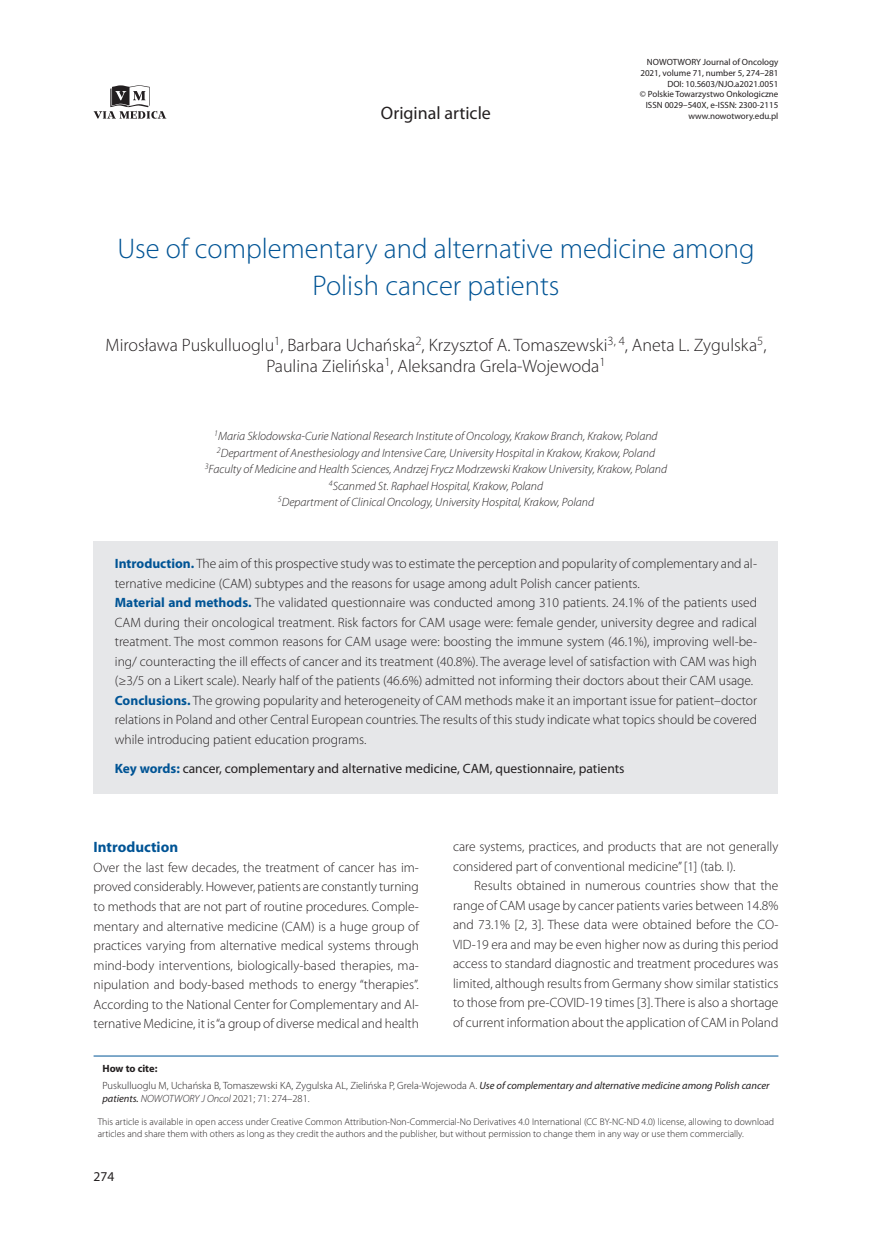
<style>
.page{position:relative;width:872px;height:1234px;background:#fff}
.page>*{position:absolute;margin:0;border:0;box-sizing:border-box;transform-origin:0 0}
._01_-_Tytuł_artykułu{font:300 28.5px/37.5px "Myriad Pro";color:#005495;text-align:center}
._02_-_Autor_artykułu{font:300 18px/21.6px "Myriad Pro";color:#231f20;text-align:center}
.t1{font:18px "Myriad Pro";color:#231f20}
._07_-_Srodtytul_1{font:700 15px "Myriad Pro";color:#005495}
._04_-_Streszczenie{font:300 13.5px/19.5px "Myriad Pro";color:#231f20;text-align:justify}
._08_-_Tekst_bez_wcie{font:300 13.5px/19.5px "Myriad Pro";color:#231f20;text-align:justify}
._08_-_Tekst{font:300 13.5px/19.5px "Myriad Pro";color:#231f20;text-align:justify}
._05_-_Streszczenie_s{font:13.5px "Myriad Pro";color:#231f20}
._00_-_Praca{font:italic 300 12px/16.5px "Myriad Pro";color:#231f20;text-align:center}
._00_-_Praca_ostatnia{font:italic 300 12px "Myriad Pro";color:#231f20}
._05_-_Tekst_ramka{font:300 10.5px/12.6px "Myriad Pro";color:#231f20}
._05_-_Tekst_ramka-2{font:700 10.5px "Myriad Pro";letter-spacing:-.005em;color:#231f20}
.t2{font:300 9.75px/11.7px "Myriad Pro";color:#231f20}
.t3{font:9px/10.8px "Myriad Pro";color:#231f20;text-align:right}
.s1{font-weight:700;color:#005495}
.s2{font-weight:400;font-style:italic}
.s3{font-style:italic}
</style>
<div class="page">
<svg style="left:94px;top:85px;width:72px;height:34px"></svg>
<div style="left:94px;top:541px;width:684px;height:58px;background:#e6e7e9"></div>
<div style="left:94px;top:580px;width:684px;height:117px;background:#e6e7e9"></div>
<div style="left:94px;top:677px;width:684px;height:78px;background:#e6e7e9"></div>
<div style="left:94px;top:754px;width:684px;height:39px;background:#e6e7e9"></div>
<hr style="left:94px;top:1055px;width:684px;height:1px;background:#005495">
<h2 class="t1" style="left:381px;top:102px;width:111px">Original article</h2>
<p class="t3" style="left:640px;top:56px;width:140px">NOWOTWORY Journal of Oncology<br>2021, volume 71, number 5, 274–281<br>DOI: 10.5603/NJO.a2021.0051<br>© Polskie Towarzystwo Onkologiczne<br>ISSN 0029–540X, e-ISSN: 2300-2115 www.nowotwory.edu.pl</p>
<p class="_01_-_Tytuł_artykułu" style="left:117px;top:229px;width:639px">Use of complementary and alternative medicine among<br>Polish cancer patients</p>
<p class="_02_-_Autor_artykułu" style="left:105px;top:334px;width:662px">Mirosława Puskulluoglu<sup>1</sup>, Barbara Uchańska<sup>2</sup>, Krzysztof A. Tomaszewski<sup>3,</sup> <sup>4</sup>, Aneta L. Zygulska<sup>5</sup>,<br>Paulina Zielińska<sup>1</sup>, Aleksandra Grela-Wojewoda<sup>1</sup></p>
<p class="_00_-_Praca" style="left:214px;top:427px;width:445px"><sup>1</sup>Maria Sklodowska-Curie National Research Institute of Oncology, Krakow Branch, Krakow, Poland</p>
<p class="_00_-_Praca" style="left:217px;top:444px;width:439px"><sup>2</sup>Department of Anesthesiology and Intensive Care, University Hospital in Krakow, Krakow, Poland</p>
<p class="_00_-_Praca" style="left:205px;top:460px;width:464px"><sup>3</sup>Faculty of Medicine and Health Sciences, Andrzej Frycz Modrzewski Krakow University, Krakow, Poland<br><sup>4</sup>Scanmed St. Raphael Hospital, Krakow, Poland</p>
<p class="_00_-_Praca_ostatnia" style="left:278px;top:494px;width:318px"><sup>5</sup>Department of Clinical Oncology, University Hospital, Krakow, Poland</p>
<p class="_04_-_Streszczenie" style="left:115px;top:553px;width:644px"><span class="s1">Introduction.</span> The aim of this prospective study was to estimate the perception and popularity of complementary and al&shy;ternative medicine (CAM) subtypes and the reasons for usage among adult Polish cancer patients.</p>
<p class="_04_-_Streszczenie" style="left:115px;top:592px;width:644px"><span class="s1">Material and methods.</span> The validated questionnaire was conducted among 310 patients. 24.1% of the patients used CAM during their oncological treatment. Risk factors for CAM usage were: female gender, university degree and radical treatment. The most common reasons for CAM usage were: boosting the immune system (46.1%), improving well-be&shy;ing/ counteracting the ill effects of cancer and its treatment (40.8%). The average level of satisfaction with CAM was high (≥3/5 on a Likert scale). Nearly half of the patients (46.6%) admitted not informing their doctors about their CAM usage.</p>
<p class="_04_-_Streszczenie" style="left:115px;top:690px;width:644px"><span class="s1">Conclusions.</span> The growing popularity and heterogeneity of CAM methods make it an important issue for patient–doctor relations in Poland and other Central European countries. The results of this study indicate what topics should be covered while introducing patient education programs.</p>
<p class="_05_-_Streszczenie_s" style="left:115px;top:760px;width:511px"><span class="s1">Key words:</span> cancer, complementary and alternative medicine, CAM, questionnaire, patients</p>
<p class="_07_-_Srodtytul_1" style="left:94px;top:837px;width:86px">Introduction</p>
<p class="_08_-_Tekst_bez_wcie" style="left:94px;top:857px;width:327px">Over the last few decades, the treatment of cancer has im&shy;proved considerably. However, patients are constantly turning to methods that are not part of routine procedures. Comple&shy;mentary and alternative medicine (CAM) is a huge group of practices varying from alternative medical systems through mind-body interventions, biologically-based therapies, ma&shy;nipulation and body-based methods to energy “therapies”.<br>According to the National Center for Complementary and Al&shy;ternative Medicine, it is “a group of diverse medical and health</p>
<p class="_08_-_Tekst_bez_wcie" style="left:453px;top:836px;width:327px">care systems, practices, and products that are not generally considered part of conventional medicine”[1] (tab. I).</p>
<p class="_08_-_Tekst" style="left:453px;top:875px;width:327px;text-indent:21px">Results obtained in numerous countries show that the range of CAM usage by cancer patients varies between 14.8% and 73.1% [2, 3]. These data were obtained before the CO-VID-19 era and may be even higher now as during this period access to standard diagnostic and treatment procedures was limited, although results from Germany show similar statistics to those from pre-COVID-19 times [3]. There is also a shortage of current information about the application of CAM in Poland</p>
<p class="_05_-_Tekst_ramka-2" style="left:102px;top:1061px;width:56px">How to cite:</p>
<p class="_05_-_Tekst_ramka" style="left:102px;top:1079px;width:668px">Puskulluoglu M, Uchańska B, Tomaszewski KA, Zygulska AL, Zielińska P, Grela-Wojewoda A. <span class="s2">Use of complementary and alternative medicine among Polish cancer patients.</span> <span class="s3">NOWOTWORY J Oncol</span> 2021; 71: 274–281.</p>
<p class="t2" style="left:98px;top:1115px;width:678px">This article is available in open access under Creative Common Attribution-Non-Commercial-No Derivatives 4.0 International (CC BY-NC-ND 4.0) license, allowing to download articles and share them with others as long as they credit the authors and the publisher, but without permission to change them in any way or use them commercially.</p>
<p class="_05_-_Streszczenie_s" style="left:94px;top:1168px;width:22px">274</p>
</div>
